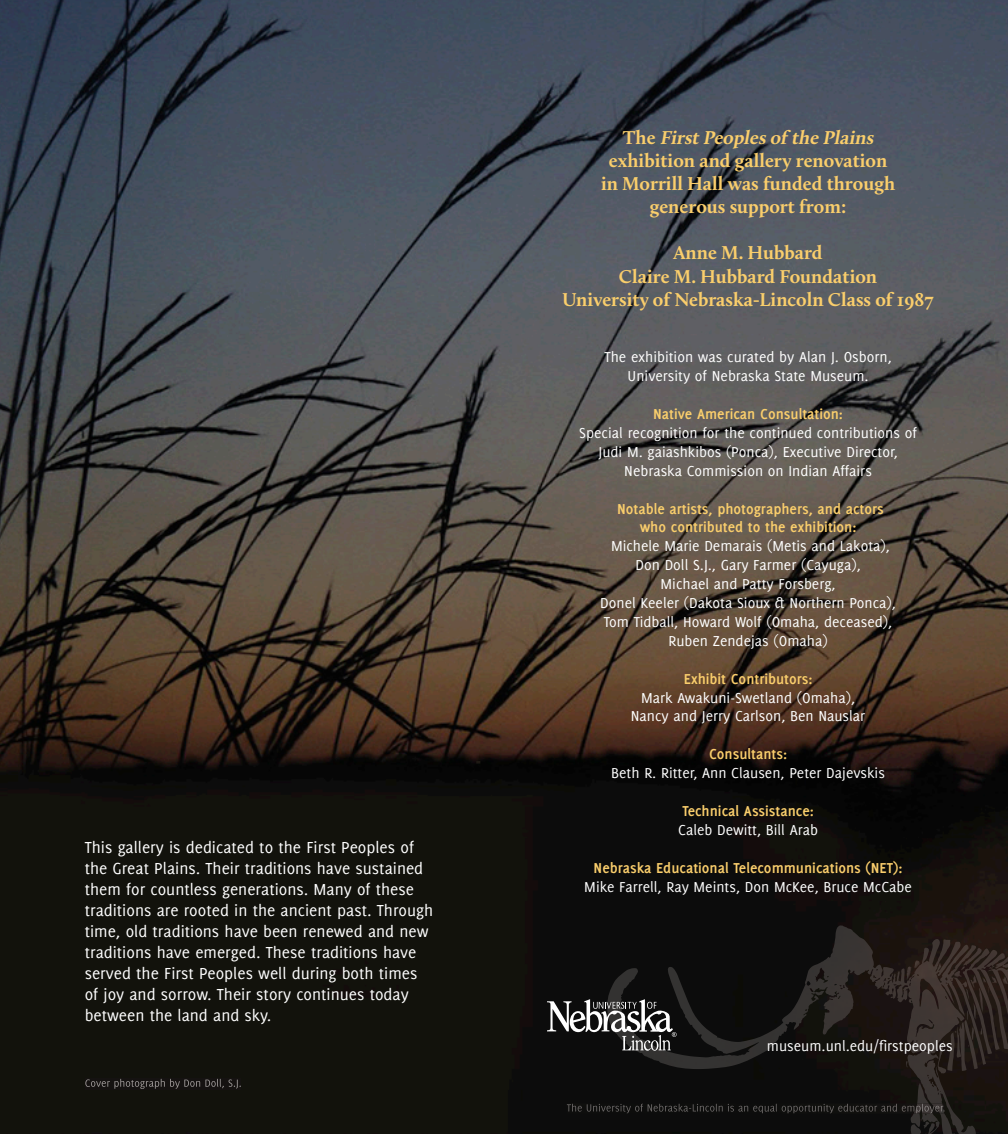
<style>
.page{position:relative;width:1008px;height:1134px;background:#fff}
.page>*{position:absolute;margin:0;border:0;box-sizing:border-box;transform-origin:0 0}
.t1{font:700 19.25px/23.1px "Calluna";color:#face6c;text-align:center}
.t2{font:17.5px/21px "Delicious";color:#fff}
.t3{font:15.75px/18.9px "Delicious";color:#fff;text-align:center}
.t4{font:700 15.75px/18.9px "Delicious";color:#face6c;text-align:center}
.s1{font-style:italic}
</style>
<div class="page">
<img style="left:0;top:0;width:1008px;height:1134px">
<img style="left:963px;top:949px;width:45px;height:105px">
<img style="left:973px;top:1003px;width:4px;height:17px">
<svg style="left:967px;top:1010px;width:2px;height:10px"></svg>
<svg style="left:980px;top:1027px;width:2px;height:8px"></svg>
<img style="left:947px;top:1032px;width:8px;height:39px">
<img style="left:938px;top:1041px;width:8px;height:32px">
<svg style="left:905px;top:1061px;width:3px;height:6px"></svg>
<img style="left:911px;top:1083px;width:29px;height:51px">
<svg style="left:924px;top:1122px;width:5px;height:6px"></svg>
<img style="left:667px;top:926px;width:172px;height:129px">
<img style="left:957px;top:1026px;width:2px;height:32px">
<img style="left:959px;top:1022px;width:8px;height:49px">
<img style="left:964px;top:1020px;width:14px;height:49px">
<img style="left:963px;top:948px;width:19px;height:13px">
<img style="left:988px;top:957px;width:20px;height:58px">
<svg style="left:547px;top:999px;width:130px;height:52px"></svg>
<img style="left:567px;top:1103px;width:378px;height:11px">
<img style="left:914px;top:1103px;width:17px;height:11px">
<svg style="left:931px;top:1103px;width:13px;height:11px"></svg>
<img style="left:85px;top:1079px;width:156px;height:10px">
<svg style="left:476px;top:761px;width:4px;height:3px"></svg>
<img style="left:907px;top:961px;width:97px;height:28px">
<p class="t2" style="left:85px;top:836px;width:350px">This gallery is dedicated to the First Peoples of the Great Plains. Their traditions have sustained them for countless generations. Many of these traditions are rooted in the ancient past. Through time, old traditions have been renewed and new traditions have emerged. These traditions have served the First Peoples well during both times of joy and sorrow. Their story continues today between the land and sky.</p>
<p class="t1" style="left:601px;top:126px;width:296px">T h e <span class="s1">FirstPeoplesof the Plains </span>exhibition and gallery renovation in Morrill Hall was funded through generous support from:</p>
<p class="t1" style="left:562px;top:241px;width:373px">Anne M. Hubbard<br>Claire M. Hubbard Foundation<br>University of Nebraska-Lincoln Class of 1987</p>
<p class="t3" style="left:604px;top:347px;width:289px">The exhibition was curated by Alan J. Osborn,<br>University of Nebraska State Museum.</p>
<p class="t4" style="left:653px;top:404px;width:191px">Native American Consultation:</p>
<p class="t3" style="left:579px;top:423px;width:339px">Special recognition for the continued contributions of<br>Judi M. gaiashkibos (Ponca), Executive Director,<br>Nebraska Commission on Indian Affairs</p>
<p class="t4" style="left:617px;top:499px;width:268px">Notable artists, photographers, and actors who contributed to the exhibition:</p>
<p class="t3" style="left:600px;top:536px;width:297px">Michele Marie Demarais (Metis and Lakota), Don Doll S.J., Gary Farmer (Cayuga),<br>Michael and Patty Forsberg,<br>Donel Keeler (Dakota Sioux &amp; Northern Ponca), Tom Tidball, Howard Wolf (Omaha, deceased), Ruben Zendejas (Omaha)</p>
<p class="t4" style="left:684px;top:669px;width:130px">Exhibit Contributors:</p>
<p class="t3" style="left:631px;top:688px;width:236px">Mark Awakuni-Swetland (Omaha),<br>Nancy and Jerry Carlson, Ben Nauslar</p>
<p class="t4" style="left:709px;top:744px;width:79px">Consultants:</p>
<p class="t3" style="left:611px;top:763px;width:275px">Beth R. Ritter, Ann Clausen, Peter Dajevskis</p>
<p class="t4" style="left:682px;top:801px;width:133px">Technical Assistance:</p>
<p class="t3" style="left:678px;top:820px;width:141px">Caleb Dewitt, Bill Arab</p>
<p class="t4" style="left:594px;top:858px;width:310px">Nebraska Educational Telecommunications (NET):</p>
<p class="t3" style="left:584px;top:877px;width:329px">Mike Farrell, Ray Meints, Don McKee, Bruce McCabe</p>
<p class="t3" style="left:767px;top:1036px;width:187px">museum.unl.edu/firstpeoples</p>
</div>
